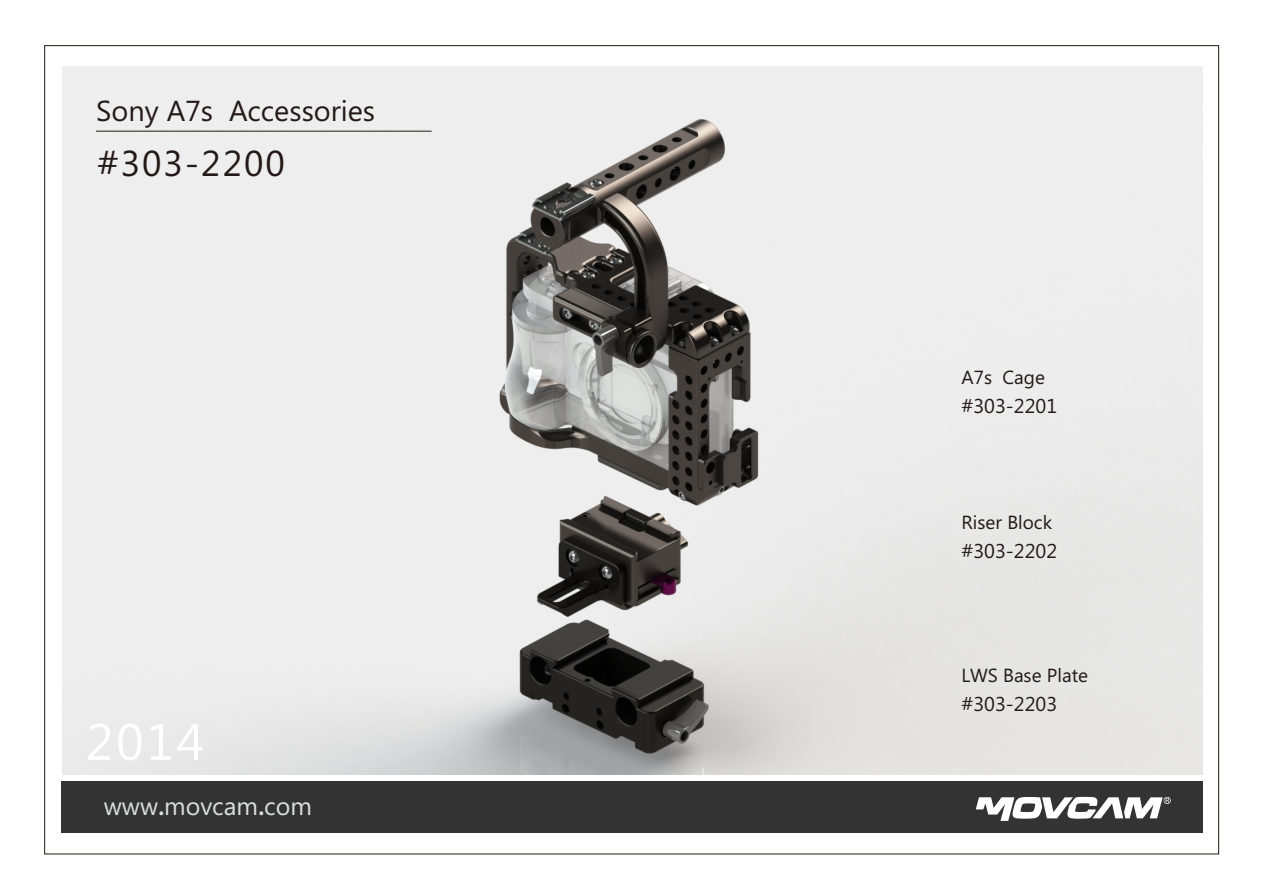
<style>
.page{position:relative;width:1262px;height:893px;background:#fff}
.page>*{position:absolute;margin:0;border:0;box-sizing:border-box;transform-origin:0 0}
.t1{font:51px "Segoe UI";color:#fff}
.t2{font:36px "Segoe UI";letter-spacing:.055em;color:#231916}
.t3{font:28.8px "Segoe UI";color:#231916}
.t4{font:25.05px "Segoe UI";color:#dcdddd}
.t5{font:20.1px "Segoe UI";color:#231916}
.t6{font:18.9px "Segoe UI";color:#231916}
.s1{font-family:"Adobe Fan Heiti Std";font-weight:700}
</style>
<div class="page">
<div style="left:61px;top:781px;width:1141px;height:52px;background:#333"></div>
<img style="left:62px;top:66px;width:1140px;height:708px">
<svg style="left:975px;top:796px;width:195px;height:24px"></svg>
<hr style="left:96px;top:131px;width:335px;height:1px;background:#231916">
<h3 class="t3" style="left:96px;top:100px;width:280px">Sony A7s Accessories</h3>
<h2 class="t2" style="left:97px;top:150px;width:189px">#303-2200</h2>
<h1 class="t1" style="left:86px;top:722px;width:120px">2014</h1>
<h3 class="t4" style="left:104px;top:796px;width:209px">www<span class="s1">.</span>movcam<span class="s1">.</span>com</h3>
<p class="t6" style="left:961px;top:370px;width:85px">A7s Cage</p>
<p class="t5" style="left:961px;top:398px;width:97px">#303-2201</p>
<p class="t6" style="left:961px;top:515px;width:92px">Riser Block</p>
<p class="t5" style="left:961px;top:544px;width:97px">#303-2202</p>
<p class="t6" style="left:961px;top:668px;width:128px">LWS Base Plate</p>
<p class="t5" style="left:961px;top:696px;width:97px">#303-2203</p>
</div>
